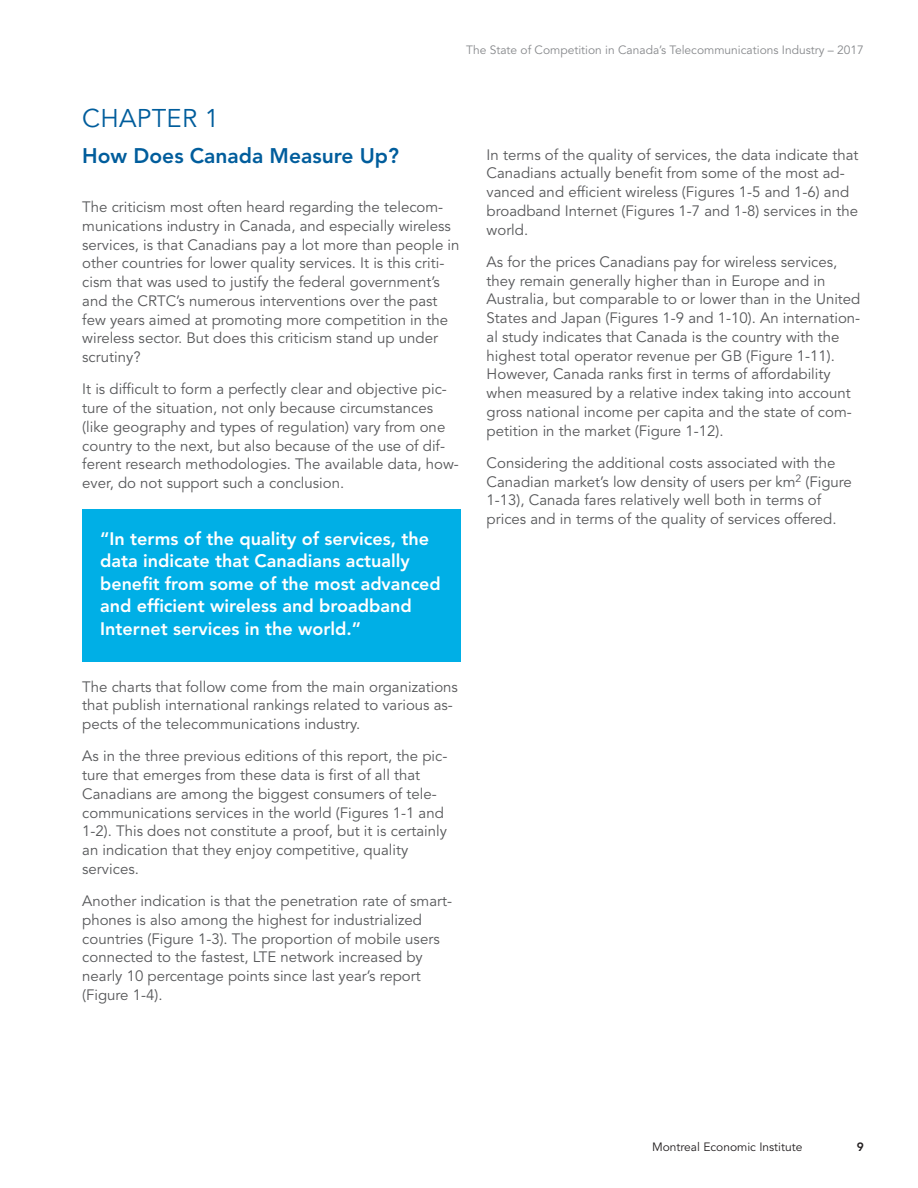
<style>
.page{position:relative;width:918px;height:1188px;background:#fff}
.page>*{position:absolute;margin:0;border:0;box-sizing:border-box;transform-origin:0 0}
.t1{font:25.5px "Avenir LT Std";letter-spacing:.01em;color:#005d9c}
.t2{font:800 21px "Avenir LT Std";color:#005d9c}
.t3{font:800 18px/22.5px "Avenir LT Std";color:#fff}
.t4{font:15px/18.8px "Avenir LT Std";color:#57585a}
.t5{font:12px "Avenir LT Std";color:#87898c}
.t6{font:12px "Avenir LT Std";color:#231f20}
.t7{font:800 12px "Avenir LT Std";color:#231f20}
</style>
<div class="page">
<div style="left:82px;top:509px;width:378px;height:153px;background:#00afe6"></div>
<p class="t5" style="left:466px;top:43px;width:399px">The State of Competition in Canada’s Telecommunications Industry – 2017</p>
<p class="t1" style="left:82px;top:104px;width:138px">CHAPTER 1</p>
<p class="t2" style="left:82px;top:144px;width:318px">How Does Canada Measure Up?</p>
<p class="t4" style="left:82px;top:198px;width:379px">The criticism most often heard regarding the telecom&shy;munications industry in Canada, and especially wireless services, is that Canadians pay a lot more than people in other countries for lower quality services. It is this criti&shy;cism that was used to justify the federal government’s and the CRTC’s numerous interventions over the past few years aimed at promoting more competition in the wireless sector. But does this criticism stand up under scrutiny?</p>
<p class="t4" style="left:82px;top:380px;width:378px">It is difficult to form a perfectly clear and objective pic&shy;ture of the situation, not only because circumstances (like geography and types of regulation) vary from one country to the next, but also because of the use of dif&shy;ferent research methodologies. The available data, how&shy;ever, do not support such a conclusion.</p>
<p class="t3" style="left:100px;top:527px;width:342px">“In terms of the quality of services, the data indicate that Canadians actually benefit from some of the most advanced and efficient wireless and broadband Internet services in the world.”</p>
<p class="t4" style="left:82px;top:678px;width:377px">The charts that follow come from the main organizations that publish international rankings related to various as&shy;pects of the telecommunications industry.</p>
<p class="t4" style="left:82px;top:747px;width:367px">As in the three previous editions of this report, the pic&shy;ture that emerges from these data is first of all that Canadians are among the biggest consumers of tele&shy;communications services in the world (Figures 1-1 and 1-2). This does not constitute a proof, but it is certainly an indication that they enjoy competitive, quality services.</p>
<p class="t4" style="left:82px;top:892px;width:371px">Another indication is that the penetration rate of smart&shy;phones is also among the highest for industrialized countries (Figure 1-3). The proportion of mobile users connected to the fastest, LTE network increased by nearly 10 percentage points since last year’s report (Figure 1-4).</p>
<p class="t4" style="left:487px;top:145px;width:373px">In terms of the quality of services, the data indicate that Canadians actually benefit from some of the most ad&shy;vanced and efficient wireless (Figures 1-5 and 1-6) and broadband Internet (Figures 1-7 and 1-8) services in the world.</p>
<p class="t4" style="left:487px;top:253px;width:375px">As for the prices Canadians pay for wireless services, they remain generally higher than in Europe and in Australia, but comparable to or lower than in the United States and Japan (Figures 1-9 and 1-10). An internation&shy;al study indicates that Canada is the country with the highest total operator revenue per GB (Figure 1-11).<br>However, Canada ranks first in terms of affordability when measured by a relative index taking into account gross national income per capita and the state of com&shy;petition in the market (Figure 1-12).</p>
<p class="t4" style="left:487px;top:454px;width:367px">Considering the additional costs associated with the Canadian market’s low density of users per km<sup>2</sup> (Figure 1-13), Canada fares relatively well both in terms of prices and in terms of the quality of services offered.</p>
<p class="t6" style="left:652px;top:1140px;width:152px">Montreal Economic Institute</p>
<p class="t7" style="left:857px;top:1140px;width:9px">9</p>
</div>
